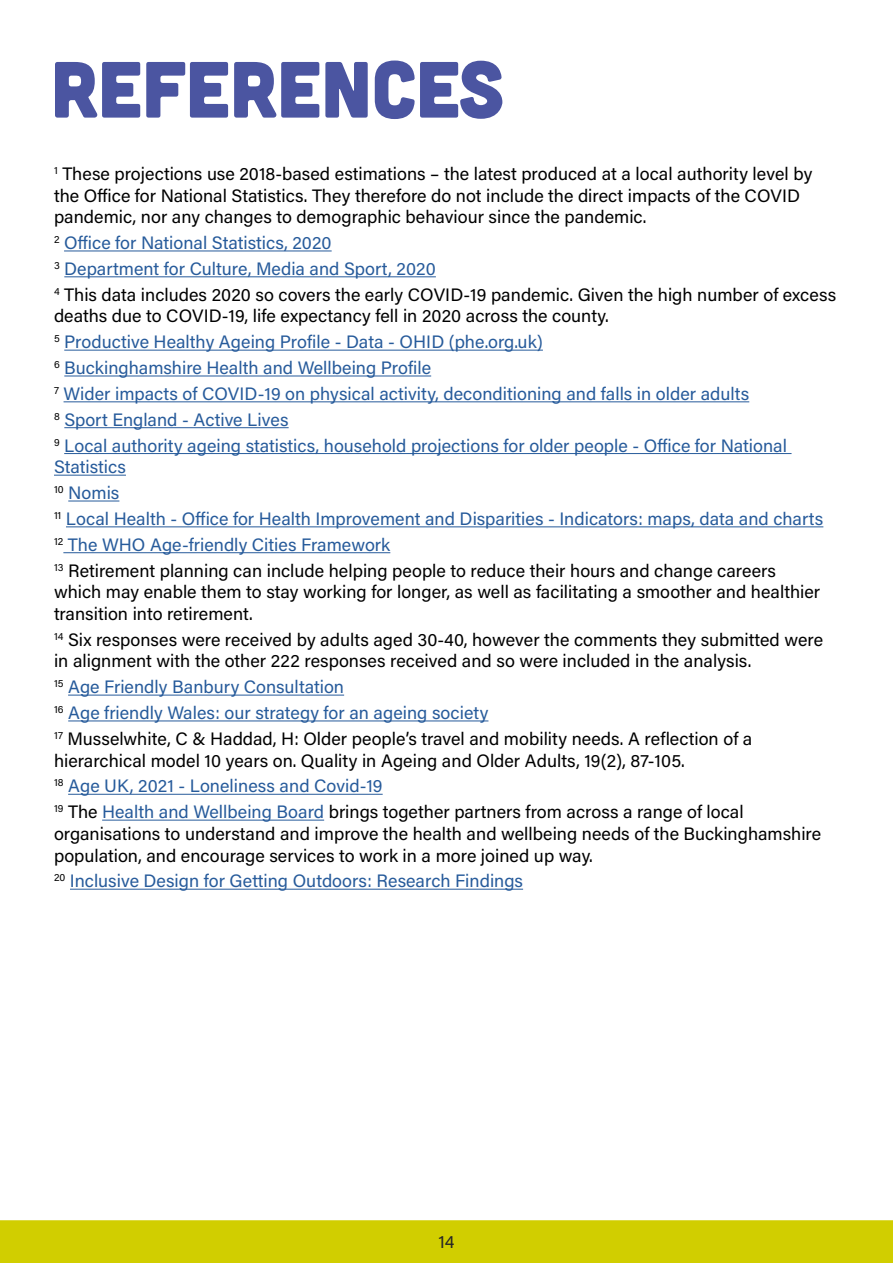
<style>
.page{position:relative;width:893px;height:1263px;background:#fff}
.page>*{position:absolute;margin:0;border:0;box-sizing:border-box;transform-origin:0 0}
.t1{font:79.5px "Cubano";color:#4b55a1}
.t2{font:18px/21.6px "Acumin Variable Concept";color:#000}
.t3{font:18px/21.6px "Acumin Variable Concept";color:#275b9b}
.t4{font:18px "Acumin Variable Concept";color:#262626}
.s1{color:#275b9b}
</style>
<div class="page">
<hr style="left:64px;top:250px;width:268px;height:1px;background:#275b9b">
<hr style="left:64px;top:276px;width:372px;height:1px;background:#275b9b">
<hr style="left:64px;top:350px;width:479px;height:1px;background:#275b9b">
<hr style="left:64px;top:375px;width:367px;height:1px;background:#275b9b">
<hr style="left:64px;top:401px;width:685px;height:1px;background:#275b9b">
<hr style="left:64px;top:427px;width:225px;height:1px;background:#275b9b">
<hr style="left:64px;top:453px;width:727px;height:1px;background:#275b9b">
<hr style="left:54px;top:475px;width:72px;height:1px;background:#275b9b">
<hr style="left:68px;top:501px;width:51px;height:1px;background:#275b9b">
<hr style="left:66px;top:526px;width:757px;height:1px;background:#275b9b">
<hr style="left:63px;top:552px;width:327px;height:1px;background:#275b9b">
<hr style="left:68px;top:695px;width:276px;height:1px;background:#275b9b">
<hr style="left:68px;top:720px;width:420px;height:1px;background:#275b9b">
<hr style="left:68px;top:794px;width:315px;height:1px;background:#275b9b">
<hr style="left:102px;top:820px;width:222px;height:1px;background:#275b9b">
<hr style="left:70px;top:889px;width:453px;height:1px;background:#275b9b">
<div style="left:0;top:1220px;width:893px;height:43px;background:#d1ce00"></div>
<p class="t1" style="left:51px;top:39px;width:455px">REFERENCES</p>
<p class="t2" style="left:54px;top:162px;width:760px"><sup>1</sup> These projections use 2018-based estimations – the latest produced at a local authority level by the Office for National Statistics. They therefore do not include the direct impacts of the COVID pandemic, nor any changes to demographic behaviour since the pandemic.</p>
<p class="t3" style="left:54px;top:231px;width:279px"><sup>2</sup> Office for National Statistics, 2020</p>
<p class="t3" style="left:54px;top:257px;width:383px"><sup>3</sup> Department for Culture, Media and Sport, 2020</p>
<p class="t2" style="left:54px;top:283px;width:784px"><sup>4</sup> This data includes 2020 so covers the early COVID-19 pandemic. Given the high number of excess deaths due to COVID-19, life expectancy fell in 2020 across the county.</p>
<p class="t3" style="left:54px;top:331px;width:490px"><sup>5</sup> Productive Healthy Ageing Profile - Data - OHID (phe.org.uk)</p>
<p class="t3" style="left:54px;top:356px;width:379px"><sup>6</sup> Buckinghamshire Health and Wellbeing Profile</p>
<p class="t3" style="left:54px;top:382px;width:697px"><sup>7</sup> Wider impacts of COVID-19 on physical activity, deconditioning and falls in older adults</p>
<p class="t3" style="left:54px;top:408px;width:236px"><sup>8</sup> Sport England - Active Lives</p>
<p class="t3" style="left:54px;top:434px;width:734px"><sup>9</sup> Local authority ageing statistics, household projections for older people - Office for National<br>Statistics</p>
<p class="t3" style="left:54px;top:481px;width:67px"><sup>10</sup> Nomis</p>
<p class="t3" style="left:54px;top:507px;width:771px"><sup>11</sup> Local Health - Office for Health Improvement and Disparities - Indicators: maps, data and charts</p>
<p class="t3" style="left:54px;top:533px;width:338px"><sup>12</sup> The WHO Age-friendly Cities Framework</p>
<p class="t2" style="left:54px;top:559px;width:768px"><sup>13</sup> Retirement planning can include helping people to reduce their hours and change careers which may enable them to stay working for longer, as well as facilitating a smoother and healthier transition into retirement.</p>
<p class="t2" style="left:54px;top:628px;width:771px"><sup>14</sup> Six responses were received by adults aged 30-40, however the comments they submitted were in alignment with the other 222 responses received and so were included in the analysis.</p>
<p class="t3" style="left:54px;top:675px;width:292px"><sup>15</sup> Age Friendly Banbury Consultation</p>
<p class="t3" style="left:54px;top:701px;width:436px"><sup>16</sup> Age friendly Wales: our strategy for an ageing society</p>
<p class="t2" style="left:54px;top:727px;width:700px"><sup>17</sup> Musselwhite, C &amp; Haddad, H: Older people’s travel and mobility needs. A reflection of a hierarchical model 10 years on. Quality in Ageing and Older Adults, 19(2), 87-105.</p>
<p class="t3" style="left:54px;top:775px;width:330px"><sup>18</sup> Age UK, 2021 - Loneliness and Covid-19</p>
<p class="t2" style="left:54px;top:800px;width:769px"><sup>19</sup> The <span class="s1">Health and Wellbeing Board</span> brings together partners from across a range of local organisations to understand and improve the health and wellbeing needs of the Buckinghamshire population, and encourage services to work in a more joined up way.</p>
<p class="t3" style="left:54px;top:870px;width:471px"><sup>20</sup> Inclusive Design for Getting Outdoors: Research Findings</p>
<p class="t4" style="left:438px;top:1229px;width:18px">14</p>
</div>
